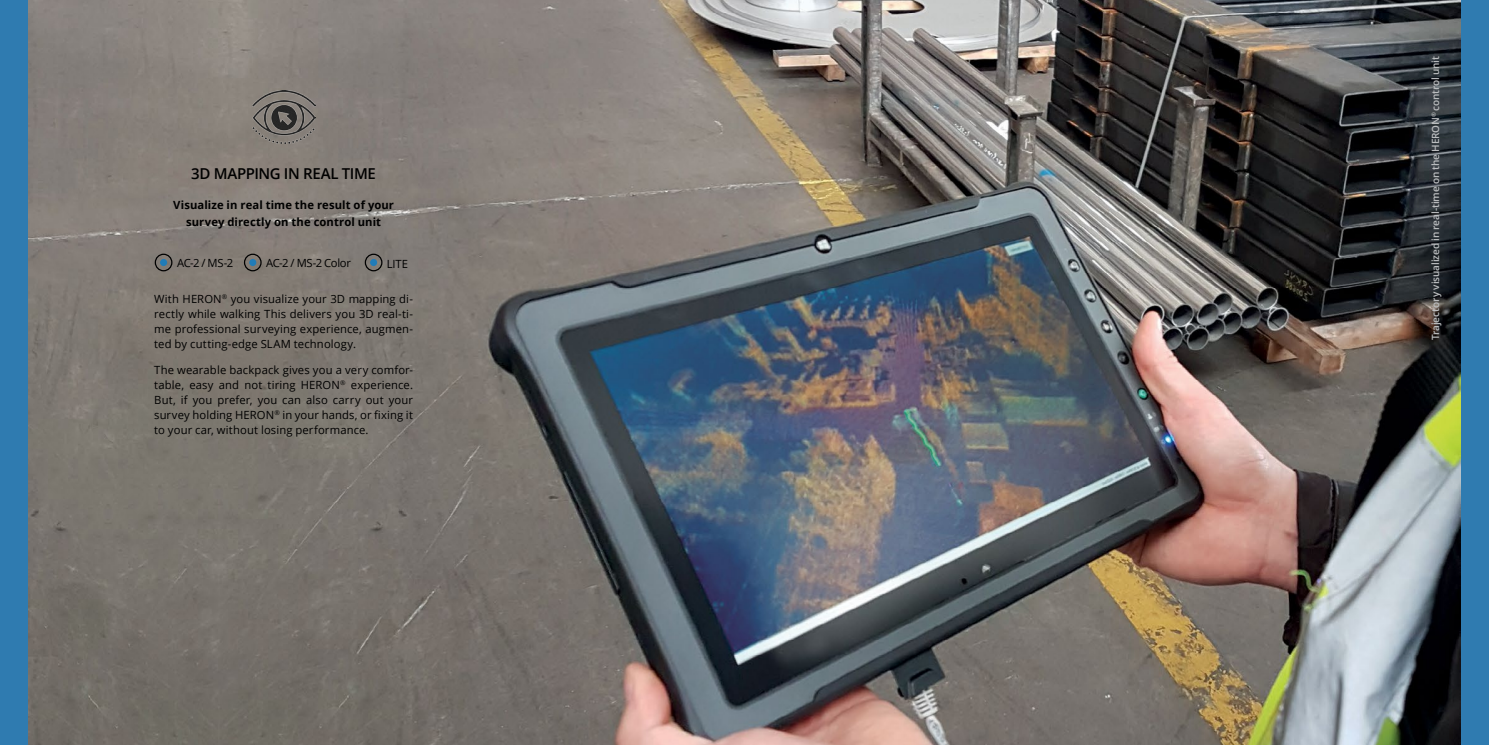
<style>
.page{position:relative;width:1489px;height:745px;background:#fff}
.page>*{position:absolute;margin:0;border:0;box-sizing:border-box;transform-origin:0 0}
.t1{font:600 15px "Open Sans";letter-spacing:-.025em;color:#000}
.t2{font:11.25px/15px "Open Sans";letter-spacing:.01em;color:#000;text-align:justify}
.t3{font:700 11.25px/16.2px "Open Sans";letter-spacing:.01em;color:#000;text-align:center}
.t4{font:11.25px "Open Sans";letter-spacing:-.03em;color:#000}
.t5{font:600 10px "Open Sans";letter-spacing:-.01em;color:#bcbec0}
</style>
<div class="page">
<div style="left:0;top:0;width:28px;height:744px;background:#2f7bb0"></div>
<div style="left:1460px;top:0;width:28px;height:744px;background:#2f7bb0"></div>
<img style="left:28px;top:0;width:1432px;height:744px">
<img style="left:252px;top:90px;width:63px;height:54px">
<div style="left:155px;top:253px;width:17px;height:18px;border:1px solid #000;border-radius:50%"></div>
<div style="left:160px;top:259px;width:7px;height:7px;background:#207cb8;border-radius:50%"></div>
<div style="left:365px;top:253px;width:17px;height:18px;border:1px solid #000;border-radius:50%"></div>
<div style="left:370px;top:259px;width:7px;height:7px;background:#207cb8;border-radius:50%"></div>
<div style="left:244px;top:253px;width:18px;height:18px;border:1px solid #000;border-radius:50%"></div>
<div style="left:249px;top:259px;width:7px;height:7px;background:#207cb8;border-radius:50%"></div>
<h1 class="t1" style="left:191px;top:163px;width:186px">3D MAPPING IN REAL TIME</h1>
<p class="t3" style="left:173px;top:197px;width:222px">Visualize in real time the result of your survey directly on the control unit</p>
<p class="t2" style="left:177px;top:255px;width:57px">AC-2 / MS-2</p>
<p class="t4" style="left:266px;top:255px;width:86px">AC-2 / MS-2 Color</p>
<p class="t2" style="left:387px;top:256px;width:23px">LITE</p>
<p class="t2" style="left:154px;top:291px;width:260px">With HERON<sup>®</sup> you visualize your 3D mapping di&shy;rectly while walking This delivers you 3D real-ti&shy;me professional surveying experience, augmen&shy;ted by cutting-edge SLAM technology.</p>
<p class="t2" style="left:154px;top:361px;width:260px">The wearable backpack gives you a very comfor&shy;table, easy and not tiring HERON<sup>®</sup> experience.<br>But, if you prefer, you can also carry out your survey holding HERON<sup>®</sup> in your hands, or fixing it to your car, without losing performance.</p>
<p class="t5" style="left:1428px;top:340px;width:285px;rotate:-90deg">Trajectory visualized in real-time on the HERON<sup>®</sup> control unit</p>
</div>
